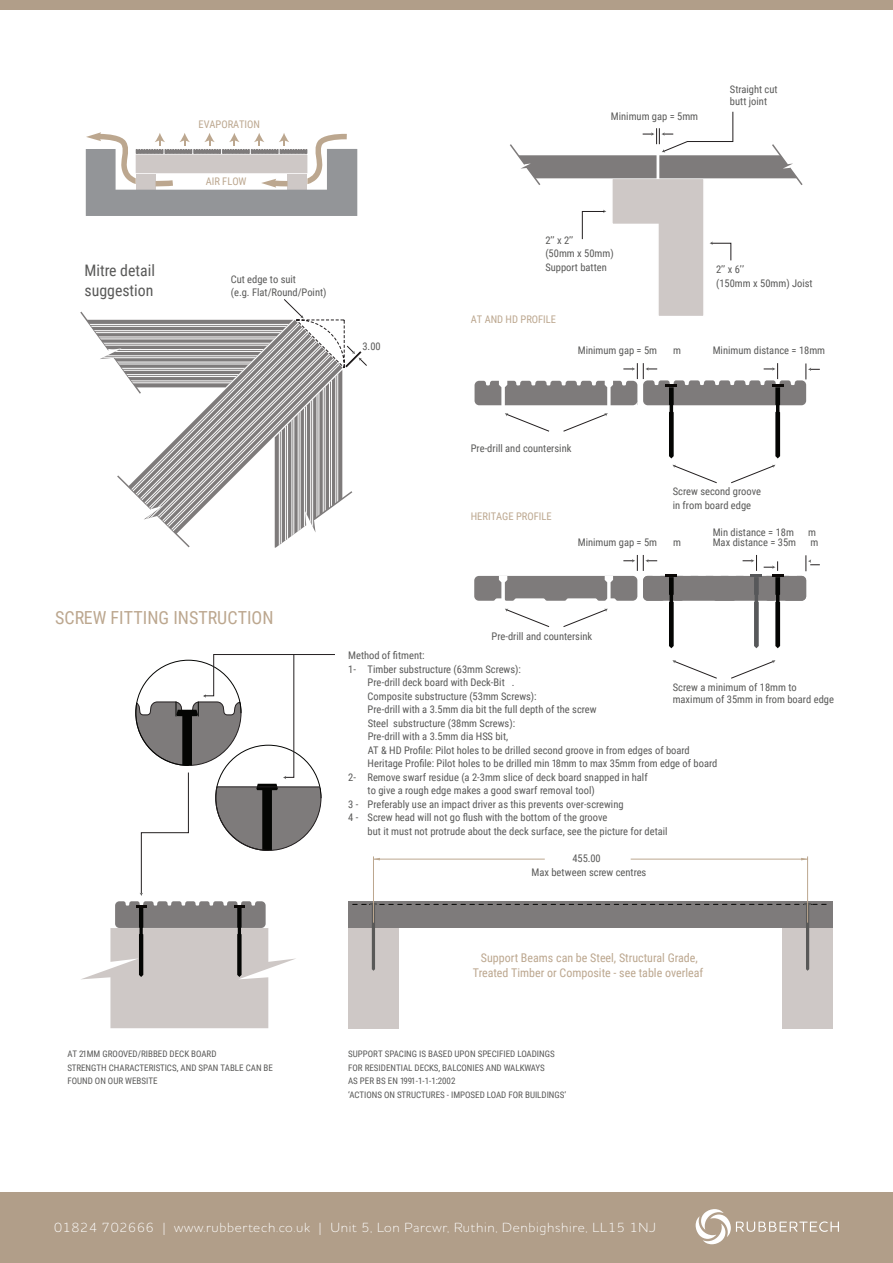
<style>
.page{position:relative;width:893px;height:1263px;background:#fff}
.page>*{position:absolute;margin:0;border:0;box-sizing:border-box;transform-origin:0 0}
.t1{font:18px "Roboto Condensed";color:#bca78f}
.t2{font:15.9px/20.4px "Roboto Condensed";color:#595958}
.t3{font:300 13.5px "Houschka Rounded";letter-spacing:.05em;color:#fff}
.t4{font:12px/14.4px "Roboto Condensed";color:#bca78f;text-align:center}
.t5{font:10.5px/13.5px "Roboto Condensed";color:#595958}
.t6{font:10.5px "Roboto Condensed";color:#bca78f}
.t7{font:9px/13.5px "Roboto Condensed";color:#595958}
</style>
<div class="page">
<svg style="left:510px;top:111px;width:293px;height:205px"></svg>
<svg style="left:80px;top:299px;width:287px;height:249px"></svg>
<div style="left:348px;top:901px;width:485px;height:27px;background:#7e7b7b"></div>
<div style="left:348px;top:928px;width:51px;height:100px;background:#cec8c6"></div>
<div style="left:782px;top:928px;width:51px;height:100px;background:#cec8c6"></div>
<svg style="left:353px;top:903px;width:473px;height:68px"></svg>
<hr style="left:373px;top:856px;width:1px;height:67px;background:#bca78f">
<hr style="left:807px;top:856px;width:1px;height:67px;background:#bca78f">
<hr style="left:373px;top:859px;width:172px;height:1px;background:#bca78f">
<hr style="left:631px;top:859px;width:177px;height:1px;background:#bca78f">
<svg style="left:86px;top:132px;width:271px;height:84px"></svg>
<svg style="left:672px;top:465px;width:45px;height:18px"></svg>
<svg style="left:731px;top:465px;width:44px;height:18px"></svg>
<svg style="left:475px;top:363px;width:345px;height:95px"></svg>
<svg style="left:672px;top:660px;width:45px;height:19px"></svg>
<svg style="left:731px;top:660px;width:44px;height:19px"></svg>
<svg style="left:474px;top:555px;width:346px;height:93px"></svg>
<svg style="left:81px;top:654px;width:254px;height:374px"></svg>
<div style="left:0;top:1193px;width:893px;height:70px;background:#b19e89"></div>
<svg style="left:696px;top:1209px;width:143px;height:35px"></svg>
<div style="left:0;top:0;width:893px;height:9px;background:#b19e89"></div>
<p class="t2" style="left:85px;top:259px;width:72px">Mitre detail suggestion</p>
<p class="t6" style="left:198px;top:117px;width:63px">EVAPORATION</p>
<p class="t6" style="left:206px;top:174px;width:42px">AIR FLOW</p>
<p class="t5" style="left:231px;top:272px;width:97px">Cut edge to suit<br>(e.g. Flat/Round/Point)</p>
<p class="t5" style="left:363px;top:339px;width:20px">3.00</p>
<p class="t5" style="left:611px;top:109px;width:89px">Minimum gap = 5mm</p>
<p class="t5" style="left:730px;top:83px;width:49px;line-height:12px">Straight cut butt joint</p>
<p class="t5" style="left:545px;top:233px;width:70px">2’’ x 2’’<br>(50mm x 50mm)<br>Support batten</p>
<p class="t6" style="left:471px;top:312px;width:87px">AT AND HD PROFILE</p>
<p class="t5" style="left:716px;top:263px;width:98px">2’’ x 6’’<br>(150mm x 50mm) Joist</p>
<p class="t5" style="left:578px;top:344px;width:81px">Minimum gap = 5m</p>
<p class="t5" style="left:673px;top:344px;width:9px">m</p>
<p class="t5" style="left:713px;top:344px;width:114px">Minimum distance = 18mm</p>
<p class="t1" style="left:55px;top:605px;width:220px">SCREW FITTING INSTRUCTION</p>
<p class="t5" style="left:471px;top:441px;width:102px">Pre-drill and countersink</p>
<p class="t6" style="left:471px;top:508px;width:82px">HERITAGE PROFILE</p>
<p class="t5" style="left:673px;top:484px;width:90px">Screw second groove in from board edge</p>
<p class="t5" style="left:713px;top:525px;width:83px">Min distance = 18m</p>
<p class="t5" style="left:808px;top:525px;width:9px">m</p>
<p class="t5" style="left:578px;top:535px;width:81px">Minimum gap = 5m</p>
<p class="t5" style="left:673px;top:535px;width:9px">m</p>
<p class="t5" style="left:713px;top:535px;width:85px">Max distance = 35m</p>
<p class="t5" style="left:810px;top:535px;width:9px">m</p>
<p class="t5" style="left:492px;top:630px;width:102px">Pre-drill and countersink</p>
<p class="t5" style="left:348px;top:648px;width:78px">Method of fitment:</p>
<p class="t5" style="left:348px;top:662px;width:174px">1- Timber substructure (63mm Screws):</p>
<p class="t5" style="left:368px;top:675px;width:148px">Pre-drill deck board with Deck-Bit .</p>
<p class="t5" style="left:368px;top:689px;width:171px">Composite substructure (53mm Screws):</p>
<p class="t5" style="left:368px;top:702px;width:230px">Pre-drill with a 3.5mm dia bit the full depth of the screw</p>
<p class="t5" style="left:368px;top:716px;width:149px">Steel substructure (38mm Screws):</p>
<p class="t5" style="left:368px;top:729px;width:142px">Pre-drill with a 3.5mm dia HSS bit,</p>
<p class="t5" style="left:368px;top:743px;width:324px">AT &amp; HD Profile: Pilot holes to be drilled second groove in from edges of board</p>
<p class="t5" style="left:368px;top:756px;width:351px">Heritage Profile: Pilot holes to be drilled min 18mm to max 35mm from edge of board</p>
<p class="t5" style="left:348px;top:770px;width:301px">2- Remove swarf residue (a 2-3mm slice of deck board snapped in half</p>
<p class="t5" style="left:368px;top:783px;width:229px">to give a rough edge makes a good swarf removal tool)</p>
<p class="t5" style="left:348px;top:797px;width:277px">3 - Preferably use an impact driver as this prevents over-screwing</p>
<p class="t5" style="left:348px;top:810px;width:261px">4 - Screw head will not go flush with the bottom of the groove</p>
<p class="t5" style="left:368px;top:824px;width:302px">but it must not protrude about the deck surface, see the picture for detail</p>
<p class="t5" style="left:673px;top:680px;width:163px;line-height:12.6px">Screw a minimum of 18mm to maximum of 35mm in from board edge</p>
<p class="t5" style="left:531px;top:851px;width:116px;text-align:center">455.00<br>Max between screw centres</p>
<p class="t4" style="left:473px;top:950px;width:232px">Support Beams can be Steel, Structural Grade,<br>Treated Timber or Composite - see table overleaf</p>
<p class="t7" style="left:67px;top:1047px;width:207px">AT 21MM GROOVED/RIBBED DECK BOARD<br>STRENGTH CHARACTERISTICS, AND SPAN TABLE CAN BE<br>FOUND ON OUR WEBSITE</p>
<p class="t7" style="left:348px;top:1047px;width:220px">SUPPORT SPACING IS BASED UPON SPECIFIED LOADINGS FOR RESIDENTIAL DECKS, BALCONIES AND WALKWAYS<br>AS PER BS EN 1991-1-1-1:2002<br>‘ACTIONS ON STRUCTURES - IMPOSED LOAD FOR BUILDINGS’</p>
<p class="t3" style="left:54px;top:1218px;width:603px">01824 702666 | www.rubbertech.co.uk | Unit 5, Lon Parcwr, Ruthin, Denbighshire, LL15 1NJ</p>
</div>
